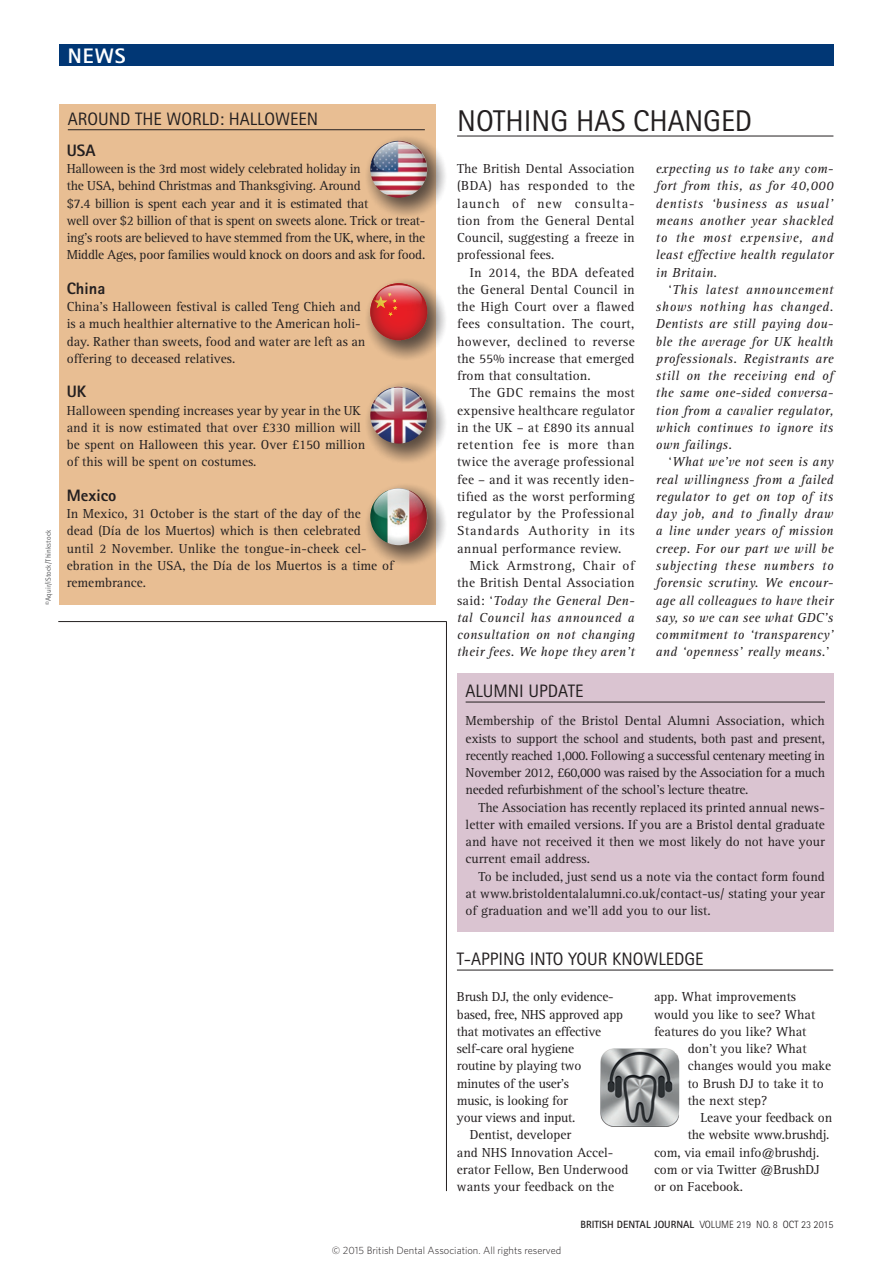
<style>
.page{position:relative;width:893px;height:1263px;background:#fff}
.page>*{position:absolute;margin:0;border:0;box-sizing:border-box;transform-origin:0 0}
.News___head_20pt{font:30px "Rotis Sans Serif Std";color:#231f20}
.page_header___top{font:800 21px "Rotis Sans Serif Std";color:#fff}
.News___head_12pt{font:18px "Rotis Sans Serif Std";color:#231f20}
.news_-_crosshead_3{font:800 16.5px "Rotis Sans Serif Std";color:#231f20}
.News___book_review_b{font:800 16.5px "Rotis Sans Serif Std";color:#231f20}
.News___book_review_b-2{font:13.5px/17.2px "Rotis Serif Std";color:#231f20;text-align:justify}
.News___book_review_b-3{font:italic 13.5px/17.2px "Rotis Serif Std";letter-spacing:.02em;color:#231f20;text-align:justify}
.News___body_ragged{font:13.5px/17.2px "Rotis Serif Std";color:#231f20}
.News___book_review_b-4{font:13.5px/17.2px "Rotis Serif Std";letter-spacing:-.02em;color:#231f20}
.News___body_fullout{font:13.5px/17.2px "Rotis Serif Std";letter-spacing:-.02em;color:#231f20}
.t1{font:300 10.5px "Whitney";color:#231f20}
.page_footer{font:300 10.5px "Rotis Sans Serif Std";color:#231f20}
._03_Lpad_feature_bod{font:7.5px "Rotis Sans Serif Std";letter-spacing:.01em;color:#57585a}
.s1{font-style:normal}
.s2{font-weight:700}
</style>
<div class="page">
<div style="left:59px;top:45px;width:774px;height:21px;background:#013775"></div>
<div style="left:59px;top:104px;width:377px;height:500px;background:#e8be93"></div>
<hr style="left:68px;top:129px;width:357px;height:1px;background:#231f20">
<div style="left:364px;top:135px;width:85px;height:84px;background:#231f20;opacity:.75"></div>
<img style="left:370px;top:141px;width:58px;height:57px">
<div style="left:364px;top:380px;width:85px;height:85px;background:#231f20;opacity:.75"></div>
<img style="left:370px;top:386px;width:58px;height:58px">
<div style="left:364px;top:277px;width:85px;height:85px;background:#231f20;opacity:.75"></div>
<svg style="left:370px;top:283px;width:58px;height:57px;background:#cc4a44"></svg>
<div style="left:364px;top:482px;width:85px;height:85px;background:#231f20;opacity:.75"></div>
<img style="left:370px;top:488px;width:58px;height:57px">
<hr style="left:457px;top:136px;width:376px;height:1px;background:#231f20">
<hr style="left:457px;top:970px;width:376px;height:1px;background:#231f20">
<img style="left:600px;top:1048px;width:79px;height:79px">
<div style="left:457px;top:673px;width:376px;height:259px;background:#dac4d1"></div>
<hr style="left:466px;top:702px;width:359px;height:1px;background:#231f20">
<hr style="left:58px;top:621px;width:388px;height:1px;background:#231f20">
<hr style="left:446px;top:621px;width:1px;height:570px;background:#231f20">
<p class="page_header___top" style="left:68px;top:42px;width:60px">NEWS</p>
<p class="_03_Lpad_feature_bod" style="left:44px;top:604px;width:76px;rotate:-90deg">©Aquir/iStock/Thinkstock</p>
<p class="News___head_12pt" style="left:68px;top:108px;width:252px">AROUND THE WORLD: HALLOWEEN</p>
<p class="news_-_crosshead_3" style="left:67px;top:140px;width:30px">USA</p>
<p class="News___book_review_b-4" style="left:67px;top:160px;width:360px">Halloween is the 3rd most widely celebrated holiday in<br>the USA, behind Christmas and Thanksgiving. Around<br>$7.4 billion is spent each year and it is estimated that<br>well over $2 billion of that is spent on sweets alone. Trick or treat&shy;ing’s roots are believed to have stemmed from the UK, where, in the Middle Ages, poor families would knock on doors and ask for food.</p>
<p class="news_-_crosshead_3" style="left:67px;top:278px;width:40px">China</p>
<p class="News___book_review_b-2" style="left:67px;top:298px;width:300px;text-align:left">China’s Halloween festival is called Teng Chieh and is a much healthier alternative to the American holi&shy;day. Rather than sweets, food and water are left as an offering to deceased relatives.</p>
<p class="news_-_crosshead_3" style="left:67px;top:381px;width:21px">UK</p>
<p class="News___book_review_b-2" style="left:67px;top:402px;width:300px;text-align:left">Halloween spending increases year by year in the UK and it is now estimated that over £330 million will be spent on Halloween this year. Over £150 million of this will be spent on costumes.</p>
<p class="News___book_review_b" style="left:67px;top:485px;width:51px">Mexico</p>
<p class="News___book_review_b-2" style="left:67px;top:505px;width:328px;text-align:left">In Mexico, 31 October is the start of the day of the<br>dead (Día de los Muertos) which is then celebrated<br>until 2 November. Unlike the tongue-in-cheek cel&shy;ebration in the USA, the Día de los Muertos is a time of remembrance.</p>
<p class="News___head_20pt" style="left:457px;top:104px;width:297px">NOTHING HAS CHANGED</p>
<p class="News___book_review_b-2" style="left:457px;top:160px;width:179px">The British Dental Association (BDA) has responded to the launch of new consulta&shy;tion from the General Dental Council, suggesting a freeze in professional fees.</p>
<p class="News___book_review_b-2" style="left:457px;top:264px;width:179px;text-indent:13px">In 2014, the BDA defeated the General Dental Council in the High Court over a flawed fees consultation. The court, however, declined to reverse the 55% increase that emerged from that consultation.</p>
<p class="News___book_review_b-2" style="left:457px;top:385px;width:179px;text-indent:13px">The GDC remains the most expensive healthcare regulator in the UK – at £890 its annual retention fee is more than twice the average professional fee – and it was recently iden&shy;tified as the worst performing regulator by the Professional Standards Authority in its annual performance review.</p>
<p class="News___book_review_b-3" style="left:457px;top:557px;width:179px;text-indent:13px"><span class="s1">Mick Armstrong, Chair of the British Dental Association said: ‘</span>Today the General Den&shy;tal Council has announced a consultation on not changing their fees. We hope they aren’t</p>
<p class="News___book_review_b-3" style="left:656px;top:161px;width:179px">expecting us to take any com&shy;fort from this, as for 40,000 dentists ‘business as usual’ means another year shackled to the most expensive, and least effective health regulator in Britain.</p>
<p class="News___book_review_b-3" style="left:656px;top:281px;width:179px;text-indent:13px"><span class="s1">‘</span>This latest announcement shows nothing has changed.<br>Dentists are still paying dou&shy;ble the average for UK health professionals. Registrants are still on the receiving end of the same one-sided conversa&shy;tion from a cavalier regulator, which continues to ignore its own failings.</p>
<p class="News___book_review_b-3" style="left:656px;top:454px;width:179px;text-indent:13px"><span class="s1">‘</span>What we’ve not seen is any real willingness from a failed regulator to get on top of its day job, and to finally draw a line under years of mission creep. For our part we will be subjecting these numbers to forensic scrutiny. We encour&shy;age all colleagues to have their say, so we can see what GDC’s commitment to ‘transparency’ and ‘openness’ really means.<span class="s1">’</span></p>
<p class="News___head_12pt" style="left:466px;top:681px;width:119px">ALUMNI UPDATE</p>
<p class="News___book_review_b-2" style="left:466px;top:712px;width:361px">Membership of the Bristol Dental Alumni Association, which exists to support the school and students, both past and present, recently reached 1,000. Following a successful centenary meeting in November 2012, £60,000 was raised by the Association for a much needed refurbishment of the school’s lecture theatre.</p>
<p class="News___book_review_b-2" style="left:466px;top:799px;width:361px;text-indent:13px">The Association has recently replaced its printed annual news&shy;letter with emailed versions. If you are a Bristol dental graduate and have not received it then we most likely do not have your current email address.</p>
<p class="News___book_review_b-2" style="left:466px;top:868px;width:361px;text-indent:13px">To be included, just send us a note via the contact form found at www.bristoldentalalumni.co.uk/contact-us/ stating your year of graduation and we’ll add you to our list.</p>
<p class="News___head_12pt" style="left:457px;top:949px;width:248px">T-APPING INTO YOUR KNOWLEDGE</p>
<p class="News___body_fullout" style="left:457px;top:988px;width:168px">Brush DJ, the only evidence&shy;based, free, NHS approved app that motivates an effective self-care oral hygiene<br>routine by playing two minutes of the user’s<br>music, is looking for<br>your views and input.</p>
<p class="News___body_ragged" style="left:457px;top:1126px;width:173px;text-indent:13px">Dentist, developer<br>and NHS Innovation Accel&shy;erator Fellow, Ben Underwood wants your feedback on the</p>
<p class="News___body_ragged" style="left:654px;top:988px;width:144px">app. What improvements</p>
<p class="News___body_ragged" style="left:654px;top:1006px;width:163px">would you like to see? What</p>
<p class="News___body_ragged" style="left:654px;top:1023px;width:154px">features do you like? What</p>
<p class="News___body_ragged" style="left:688px;top:1040px;width:120px">don’t you like? What</p>
<p class="News___body_ragged" style="left:688px;top:1057px;width:145px">changes would you make</p>
<p class="News___body_ragged" style="left:688px;top:1075px;width:138px">to Brush DJ to take it to</p>
<p class="News___body_ragged" style="left:688px;top:1092px;width:81px">the next step?</p>
<p class="News___body_ragged" style="left:700px;top:1109px;width:133px">Leave your feedback on</p>
<p class="News___body_ragged" style="left:688px;top:1126px;width:143px">the website www.brushdj.</p>
<p class="News___body_ragged" style="left:654px;top:1144px;width:167px">com, via email info@brushdj.</p>
<p class="News___body_ragged" style="left:654px;top:1161px;width:167px">com or via Twitter @BrushDJ</p>
<p class="News___body_ragged" style="left:654px;top:1178px;width:90px">or on Facebook.</p>
<p class="page_footer" style="left:580px;top:1218px;width:254px"><span class="s2">BRITISH DENTAL JOURNAL</span> VOLUME 219 NO. 8 OCT 23 2015</p>
<p class="t1" style="left:332px;top:1243px;width:231px">© 2015 British Dental Association. All rights reserved</p>
</div>
